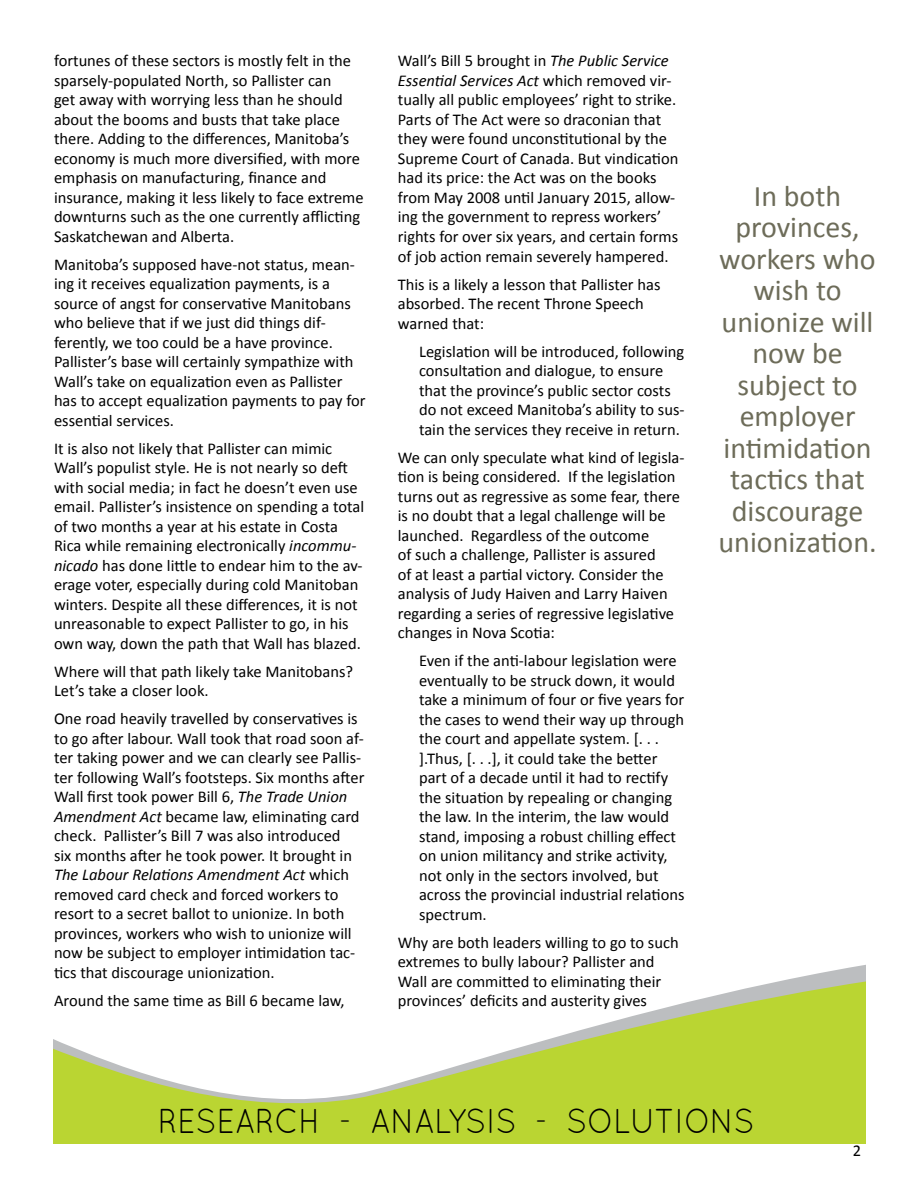
<style>
.page{position:relative;width:918px;height:1188px;background:#fff}
.page>*{position:absolute;margin:0;border:0;box-sizing:border-box;transform-origin:0 0}
.t1{font:34.5px "Quicksand";color:#000;scale:.9 1}
.t2{font:30px/31.5px "Calibri";color:#6d6c59;text-align:center}
.t3{font:16.5px/19.5px "Calibri";color:#000}
.s1{font-style:italic}
.s2{font-style:inherit}
</style>
<div class="page">
<svg style="left:53px;top:964px;width:813px;height:179px"></svg>
<p class="t3" style="left:54px;top:51px;width:311px">fortunes of these sectors is mostly felt in the sparsely-populated North, so Pallister can<br>get away with worrying less than he should about the booms and busts that take place there. Adding to the differences, Manitoba’s economy is much more diversified, with more emphasis on manufacturing, finance and insurance, making it less likely to face extreme downturns such as the one currently afflicting Saskatchewan and Alberta.</p>
<p class="t3" style="left:54px;top:255px;width:313px">Manitoba’s supposed have-not status, mean&shy;ing it receives equalization payments, is a source of angst for conservative Manitobans who believe that if we just did things dif&shy;ferently, we too could be a have province.<br>Pallister’s base will certainly sympathize with Wall’s take on equalization even as Pallister has to accept equalization payments to pay for essential services.</p>
<p class="t3" style="left:54px;top:439px;width:312px">It is also not likely that Pallister can mimic Wall’s populist style. He is not nearly so deft with social media; in fact he doesn’t even use email. Pallister’s insistence on spending a total of two months a year at his estate in Costa Rica while remaining electronically <span class="s1">incommu&shy;nicado</span> has done little to endear him to the av&shy;erage voter, especially during cold Manitoban winters. Despite all these differences, it is not unreasonable to expect Pallister to go, in his own way, down the path that Wall has blazed.</p>
<p class="t3" style="left:54px;top:662px;width:301px">Where will that path likely take Manitobans?<br>Let’s take a closer look.</p>
<p class="t3" style="left:54px;top:709px;width:312px">One road heavily travelled by conservatives is to go after labour. Wall took that road soon af&shy;ter taking power and we can clearly see Pallis&shy;ter following Wall’s footsteps. Six months after Wall first took power Bill 6, <span class="s1">The Trade Union Amendment Act</span> became law, eliminating card check. Pallister’s Bill 7 was also introduced<br>six months after he took power. It brought in <span class="s1">The Labour Relations Amendment Act</span> which removed card check and forced workers to resort to a secret ballot to unionize. In both provinces, workers who wish to unionize will now be subject to employer intimidation tac&shy;tics that discourage unionization.</p>
<p class="t3" style="left:54px;top:991px;width:292px">Around the same time as Bill 6 became law,</p>
<p class="t3" style="left:398px;top:51px;width:282px">Wall’s Bill 5 brought in <span class="s1">The Public Service Essential Services Act</span> which removed vir&shy;tually all public employees’ right to strike.<br>Parts of The Act were so draconian that they were found unconstitutional by the Supreme Court of Canada. But vindication had its price: the Act was on the books from May 2008 until January 2015, allow&shy;ing the government to repress workers’ rights for over six years, and certain forms of job action remain severely hampered.</p>
<p class="t3" style="left:398px;top:274px;width:264px">This is a likely a lesson that Pallister has absorbed. The recent Throne Speech warned that:</p>
<p class="t3" style="left:419px;top:341px;width:267px">Legislation will be introduced, following consultation and dialogue, to ensure that the province’s public sector costs do not exceed Manitoba’s ability to sus&shy;tain the services they receive in return.</p>
<p class="t3" style="left:398px;top:447px;width:288px">We can only speculate what kind of legisla&shy;tion is being considered. If the legislation turns out as regressive as some fear, there is no doubt that a legal challenge will be launched. Regardless of the outcome<br>of such a challenge, Pallister is assured<br>of at least a partial victory. Consider the analysis of Judy Haiven and Larry Haiven regarding a series of regressive legislative changes in Nova Scotia:</p>
<p class="t3" style="left:419px;top:651px;width:267px">Even if the anti-labour legislation were eventually to be struck down, it would take a minimum of four or five years for the cases to wend their way up through the court and appellate system. [. . . ].Thus, [. . .], it could take the better part of a decade until it had to rectify the situation by repealing or changing the law. In the interim, the law would stand, imposing a robust chilling effect on union militancy and strike activity, not only in the sectors involved, but across the provincial industrial relations spectrum.</p>
<p class="t3" style="left:398px;top:932px;width:282px">Why are both leaders willing to go to such extremes to bully labour? Pallister and Wall are committed to eliminating their provinces’ deficits and austerity gives</p>
<h2 class="t2" style="left:719px;top:180px;width:160px">In both provinces, workers who wish to unionize will now be subject to employer intimidation tactics that discourage unionization.</h2>
<h1 class="t1" style="left:158px;top:1101px;width:664px"><span class="s2">R</span>ESEARCH - ANALYSIS - SOLUTIONS</h1>
<p class="t3" style="left:853px;top:1140px;width:10px">2</p>
</div>
